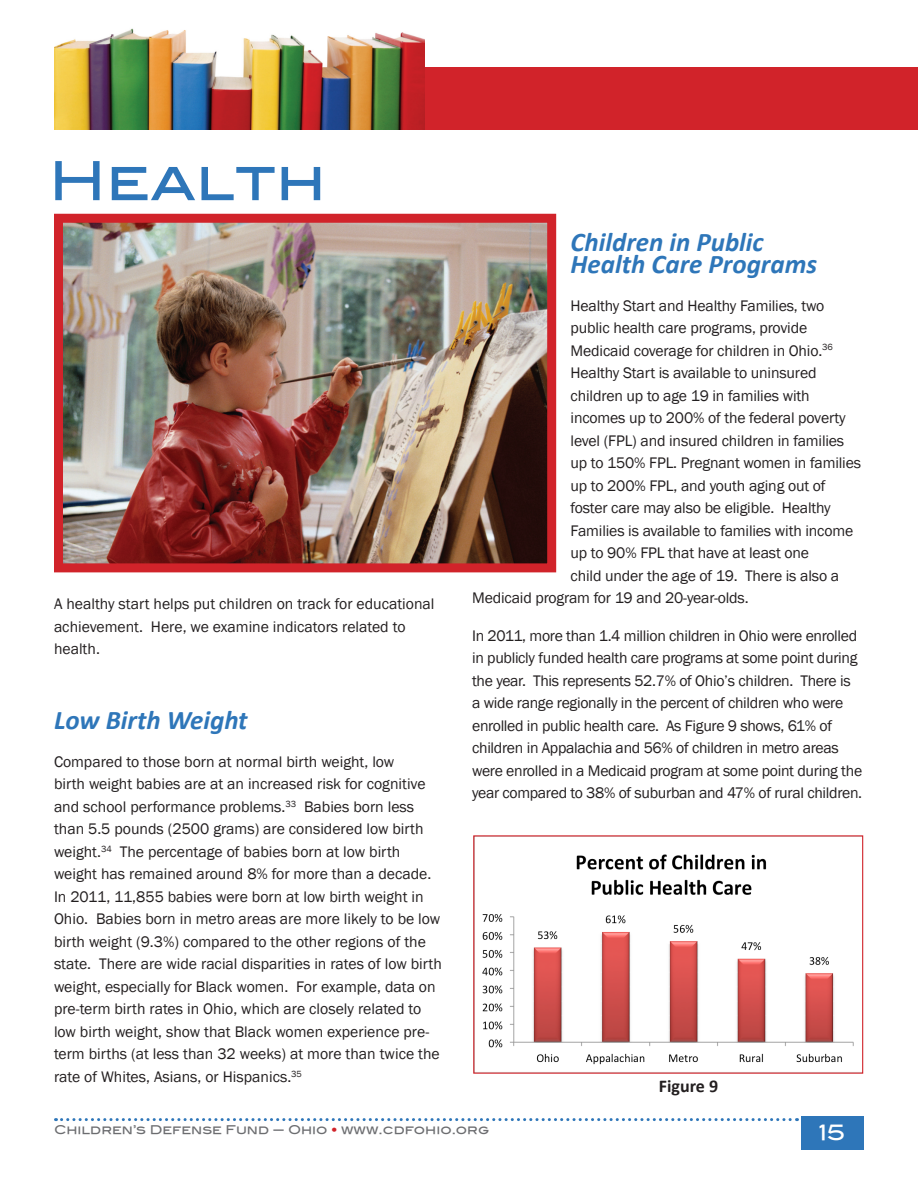
<style>
.page{position:relative;width:918px;height:1188px;background:#fff}
.page>*{position:absolute;margin:0;border:0;box-sizing:border-box;transform-origin:0 0}
.t1{font:54px "Blair Md ITCTT Medium";color:#2e76b9}
.kidscountsubhead{font:italic 700 27px/22.5px "Calibri";color:#2e76b9}
.t2{font:21px "Blair Md ITCTT Medium";color:#fff}
.kidscountsubhead-2{font:700 18px "Calibri";color:#231f20}
.kidscountbody{font:15.75px/22.5px "Franklin Gothic";letter-spacing:-.01em;color:#231f20}
.t3{font:12px "Blair Md ITCTT Medium";color:#6c6d70}
.s1{color:#d1232a}
</style>
<div class="page">
<div style="left:801px;top:1117px;width:63px;height:33px;background:#2e76b9"></div>
<svg style="left:56px;top:1118px;width:741px;height:3px"></svg>
<div style="left:54px;top:67px;width:864px;height:63px;background:#d1232a"></div>
<img style="left:54px;top:28px;width:370px;height:102px">
<img style="left:64px;top:224px;width:482px;height:338px">
<div style="left:54px;top:214px;width:502px;height:358px;border:9px solid #d1232a"></div>
<img style="left:482px;top:854px;width:372px;height:211px">
<div style="left:473px;top:835px;width:390px;height:239px;border:1px solid #d1232a"></div>
<p class="t1" style="left:49px;top:137px;width:279px">Health</p>
<p class="kidscountbody" style="left:54px;top:593px;width:382px">A healthy start helps put children on track for educational achievement. Here, we examine indicators related to health.</p>
<p class="kidscountsubhead" style="left:54px;top:709px;width:195px">Low Birth Weight</p>
<p class="kidscountbody" style="left:54px;top:751px;width:389px">Compared to those born at normal birth weight, low<br>birth weight babies are at an increased risk for cognitive and school performance problems.<sup>33</sup> Babies born less than 5.5 pounds (2500 grams) are considered low birth weight.<sup>34</sup> The percentage of babies born at low birth weight has remained around 8% for more than a decade.<br>In 2011, 11,855 babies were born at low birth weight in Ohio. Babies born in metro areas are more likely to be low birth weight (9.3%) compared to the other regions of the state. There are wide racial disparities in rates of low birth weight, especially for Black women. For example, data on pre-term birth rates in Ohio, which are closely related to low birth weight, show that Black women experience pre&shy;term births (at less than 32 weeks) at more than twice the rate of Whites, Asians, or Hispanics.<sup>35</sup></p>
<p class="kidscountsubhead" style="left:571px;top:230px;width:248px">Children in Public<br>Health Care Programs</p>
<p class="kidscountbody" style="left:571px;top:295px;width:255px">Healthy Start and Healthy Families, two</p>
<p class="kidscountbody" style="left:571px;top:317px;width:238px">public health care programs, provide</p>
<p class="kidscountbody" style="left:571px;top:340px;width:264px">Medicaid coverage for children in Ohio.<sup>36</sup></p>
<p class="kidscountbody" style="left:571px;top:362px;width:247px">Healthy Start is available to uninsured</p>
<p class="kidscountbody" style="left:571px;top:385px;width:241px">children up to age 19 in families with</p>
<p class="kidscountbody" style="left:571px;top:407px;width:277px">incomes up to 200% of the federal poverty</p>
<p class="kidscountbody" style="left:571px;top:430px;width:275px">level (FPL) and insured children in families</p>
<p class="kidscountbody" style="left:571px;top:452px;width:292px">up to 150% FPL. Pregnant women in families</p>
<p class="kidscountbody" style="left:571px;top:475px;width:257px">up to 200% FPL, and youth aging out of</p>
<p class="kidscountbody" style="left:571px;top:497px;width:262px">foster care may also be eligible. Healthy</p>
<p class="kidscountbody" style="left:571px;top:520px;width:284px">Families is available to families with income</p>
<p class="kidscountbody" style="left:571px;top:542px;width:240px">up to 90% FPL that have at least one</p>
<p class="kidscountbody" style="left:571px;top:565px;width:270px">child under the age of 19. There is also a</p>
<p class="kidscountbody" style="left:472px;top:587px;width:278px">Medicaid program for 19 and 20-year-olds.</p>
<p class="kidscountbody" style="left:472px;top:625px;width:392px">In 2011, more than 1.4 million children in Ohio were enrolled in publicly funded health care programs at some point during the year. This represents 52.7% of Ohio’s children. There is a wide range regionally in the percent of children who were enrolled in public health care. As Figure 9 shows, 61% of children in Appalachia and 56% of children in metro areas were enrolled in a Medicaid program at some point during the year compared to 38% of suburban and 47% of rural children.</p>
<p class="kidscountsubhead-2" style="left:659px;top:1074px;width:61px">Figure 9</p>
<p class="t3" style="left:54px;top:1120px;width:437px">Children’s Defense Fund — Ohio <span class="s1">•</span> www.cdfohio.org</p>
<p class="t2" style="left:819px;top:1115px;width:28px">15</p>
</div>
